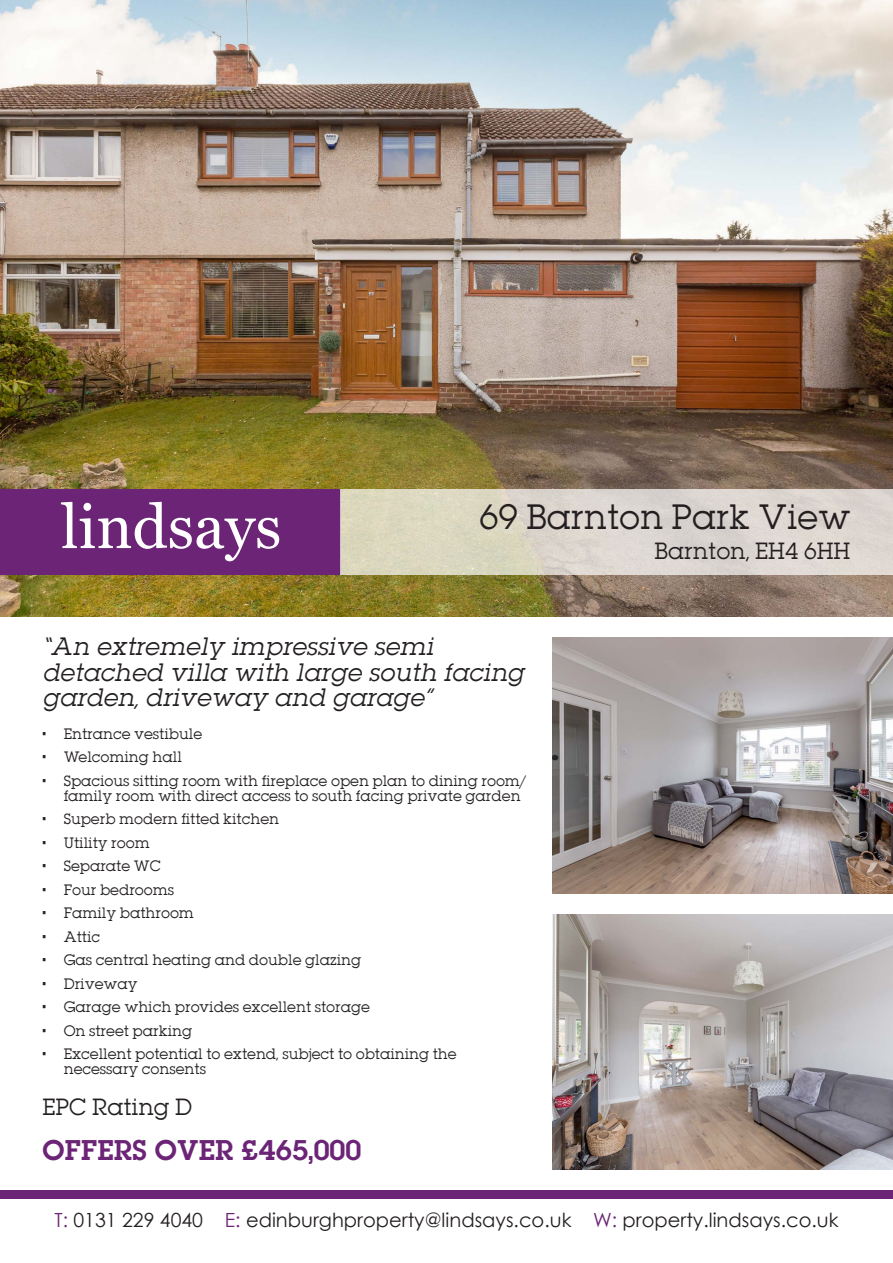
<style>
.page{position:relative;width:893px;height:1263px;background:#fff}
.page>*{position:absolute;margin:0;border:0;box-sizing:border-box;transform-origin:0 0}
.t1{font:31.5px "Lubalin";color:#231f20}
.t2{font:25.5px "Lubalin Demi";color:#6c2476}
.t3{font:italic 22.5px/25.5px "Lubalin";color:#231f20}
.t4{font:21px "Lubalin";color:#231f20}
.t5{font:19.5px "Century Gothic";color:#231f20}
.t6{font:13.5px/15px "Lubalin";color:#231f20}
.s1{color:#6c2476}
</style>
<div class="page">
<img style="left:0;top:0;width:893px;height:617px">
<img style="left:553px;top:638px;width:340px;height:255px">
<img style="left:553px;top:914px;width:340px;height:255px">
<div style="left:0;top:489px;width:340px;height:85px;background:#6c2476"></div>
<svg style="left:61px;top:502px;width:218px;height:59px"></svg>
<div style="left:0;top:1191px;width:893px;height:8px;background:#6c2476"></div>
<div style="left:340px;top:489px;width:553px;height:85px;background:linear-gradient(to right,#dad7be,#ddd5d7)"></div>
<h1 class="t1" style="left:480px;top:496px;width:372px">69 Barnton Park View</h1>
<h3 class="t4" style="left:655px;top:536px;width:197px">Barnton, EH4 6HH</h3>
<h3 class="t3" style="left:43px;top:634px;width:483px">“An extremely impressive semi detached villa with large south facing garden, driveway and garage”</h3>
<p class="t6" style="left:43px;top:726px;width:161px">• Entrance vestibule</p>
<p class="t6" style="left:43px;top:749px;width:141px">• Welcoming hall</p>
<p class="t6" style="left:64px;top:773px;width:465px;text-indent:-21px">• Spacious sitting room with fireplace open plan to dining room/ family room with direct access to south facing private garden</p>
<p class="t6" style="left:43px;top:811px;width:238px">• Superb modern fitted kitchen</p>
<p class="t6" style="left:43px;top:835px;width:109px">• Utility room</p>
<p class="t6" style="left:43px;top:858px;width:120px">• Separate WC</p>
<p class="t6" style="left:43px;top:882px;width:133px">• Four bedrooms</p>
<p class="t6" style="left:43px;top:905px;width:153px">• Family bathroom</p>
<p class="t6" style="left:43px;top:929px;width:59px">• Attic</p>
<p class="t6" style="left:43px;top:952px;width:320px">• Gas central heating and double glazing</p>
<p class="t6" style="left:43px;top:976px;width:97px">• Driveway</p>
<p class="t6" style="left:43px;top:999px;width:329px">• Garage which provides excellent storage</p>
<p class="t6" style="left:43px;top:1023px;width:151px">• On street parking</p>
<p class="t6" style="left:64px;top:1046px;width:394px;text-indent:-21px">• Excellent potential to extend, subject to obtaining the necessary consents</p>
<h3 class="t4" style="left:43px;top:1093px;width:151px">EPC Rating D</h3>
<h2 class="t2" style="left:43px;top:1131px;width:320px">OFFERS OVER £465,000</h2>
<h3 class="t5" style="left:54px;top:1206px;width:786px"><span class="s1">T:</span> 0131 229 4040 <span class="s1">E:</span> edinburghproperty@lindsays.co.uk <span class="s1">W:</span> property.lindsays.co.uk</h3>
</div>
